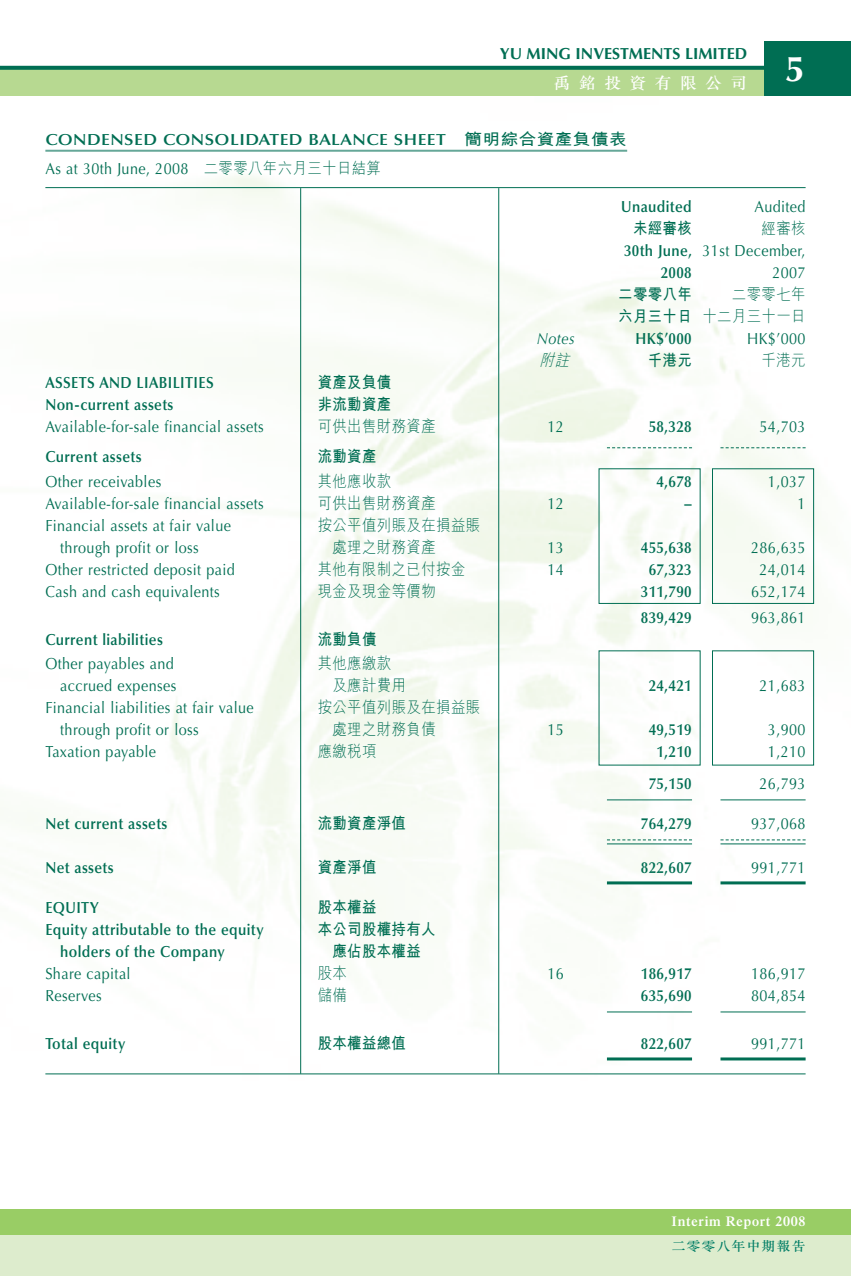
<style>
.page{position:relative;width:851px;height:1276px;background:#fff}
.page>*{position:absolute;margin:0;border:0;box-sizing:border-box;transform-origin:0 0}
.t1{font:700 36px "Optima LT Std";color:#fff}
.t2{font:16px "Optima LT Std";letter-spacing:.03em;color:#006e53;scale:.9 1}
.t3{font:600 16px/22px "Optima LT Std";letter-spacing:.025em;color:#006e53;scale:.9 1}
.t4{font:16px/22px "M Hei HK Light B5 pc H";letter-spacing:.03em;color:#006e53;text-align:right;scale:.9 1}
.t5{font:600 16px/29.6px "Optima LT Std";letter-spacing:.025em;color:#006e53;scale:1.1 1}
.t6{font:16px "M Hei HK Bold B5 pc H";letter-spacing:.025em;color:#006e53;scale:.9 1}
.t7{font:700 16px "Optima LT Std";color:#006e53}
.t8{font:16px "M Sung HK Medium B5 pc H";letter-spacing:.5em;color:#fff;scale:1.05 1}
.t9{font:italic 16px "Optima LT Std";letter-spacing:.03em;color:#006e53;scale:.9 1}
.t10{font:italic 16px "M Hei HK Light B5 pc H";color:#006e53;scale:.9 1}
.t11{font:600 14px "Times LT Std";letter-spacing:.05em;color:#fff}
.t12{font:13px "M Sung HK Medium B5 pc H";letter-spacing:.1em;color:#007d65;scale:1.05 1}
.s1{font-family:"M Hei HK Bold B5 pc H";font-weight:400}
.s2{font-weight:400}
.s3{font-family:"M Hei HK Light B5 pc H";font-weight:400}
.s4{font-family:"M Hei HK Bold B5 pc H"}
</style>
<div class="page">
<img style="left:27px;top:149px;width:790px;height:926px">
<div style="left:0;top:67px;width:850px;height:29px;background:#b7d991"></div>
<div style="left:764px;top:42px;width:86px;height:54px;background:#006e53"></div>
<div style="left:0;top:1228px;width:850px;height:48px;background:#ddeccd"></div>
<div style="left:0;top:1209px;width:850px;height:26px;background:#99cd65"></div>
<svg style="left:0;top:66px;width:764px;height:4px;background:#097356"></svg>
<hr style="left:45px;top:150px;width:582px;height:2px;background:#65a798">
<hr style="left:45px;top:187px;width:760px;height:1px;background:#006e53">
<hr style="left:498px;top:188px;width:1px;height:885px;background:#006e53">
<hr style="left:300px;top:188px;width:1px;height:885px;background:#006e53">
<svg style="left:607px;top:447px;width:85px;height:1px"></svg>
<svg style="left:720px;top:447px;width:85px;height:1px"></svg>
<div style="left:711px;top:468px;width:103px;height:136px;border:1px solid #006e53"></div>
<div style="left:711px;top:650px;width:103px;height:115px;border:1px solid #006e53"></div>
<hr style="left:607px;top:799px;width:85px;height:1px;background:#006e53">
<hr style="left:720px;top:799px;width:85px;height:1px;background:#006e53">
<svg style="left:607px;top:839px;width:85px;height:1px"></svg>
<svg style="left:720px;top:839px;width:85px;height:1px"></svg>
<hr style="left:607px;top:843px;width:85px;height:1px;background:#006e53">
<hr style="left:720px;top:843px;width:85px;height:1px;background:#006e53">
<hr style="left:607px;top:881px;width:85px;height:3px;background:#006e53">
<hr style="left:720px;top:881px;width:85px;height:3px;background:#006e53">
<hr style="left:607px;top:1011px;width:85px;height:1px;background:#006e53">
<hr style="left:720px;top:1011px;width:85px;height:1px;background:#006e53">
<hr style="left:607px;top:1057px;width:85px;height:3px;background:#006e53">
<hr style="left:720px;top:1057px;width:85px;height:3px;background:#006e53">
<hr style="left:45px;top:1073px;width:760px;height:1px;background:#006e53">
<p class="t7" style="left:500px;top:47px;width:249px">YU MING INVESTMENTS LIMITED</p>
<p class="t8" style="left:554px;top:77px;width:186px">禹銘投資有限公司</p>
<h1 class="t1" style="left:785px;top:56px;width:22px">5</h1>
<p class="t5" style="left:45px;top:128px;width:530px">CONDENSED CONSOLIDATED BALANCE SHEET <span class="s1">簡明綜合資產負債表<br></span><span class="s2">As at 30th June, 2008</span> <span class="s3">二零零八年六月三十日結算</span></p>
<p class="t3" style="left:621px;top:200px;width:80px">Unaudited</p>
<p class="t2" style="left:754px;top:201px;width:58px">Audited</p>
<p class="t6" style="left:633px;top:222px;width:67px">未經審核</p>
<p class="t4" style="left:761px;top:220px;width:50px">經審核</p>
<p class="t3" style="left:660px;top:244px;width:162px;text-indent:-37px">30th June, <span class="s2">31st December,<br></span>2008</p>
<p class="t2" style="left:772px;top:267px;width:38px">2007</p>
<p class="t4" style="left:618px;top:286px;width:210px">二零零七年<br><span class="s4">六月三十日</span> 十二月三十一日</p>
<p class="t6" style="left:618px;top:288px;width:83px">二零零八年</p>
<p class="t9" style="left:536px;top:333px;width:44px">Notes</p>
<p class="t3" style="left:635px;top:332px;width:64px">HK$’000</p>
<p class="t2" style="left:747px;top:333px;width:66px">HK$’000</p>
<p class="t10" style="left:539px;top:354px;width:39px">附註</p>
<p class="t6" style="left:647px;top:354px;width:50px">千港元</p>
<p class="t4" style="left:761px;top:352px;width:50px">千港元</p>
<p class="t3" style="left:45px;top:376px;width:188px">ASSETS AND LIABILITIES</p>
<p class="t6" style="left:317px;top:376px;width:83px">資產及負債</p>
<p class="t3" style="left:45px;top:398px;width:144px">Non-current assets</p>
<p class="t6" style="left:317px;top:398px;width:83px">非流動資產</p>
<p class="t2" style="left:45px;top:421px;width:244px">Available-for-sale financial assets</p>
<p class="t4" style="left:317px;top:418px;width:133px">可供出售財務資產</p>
<p class="t2" style="left:547px;top:421px;width:20px">12</p>
<p class="t3" style="left:648px;top:420px;width:49px">58,328</p>
<p class="t2" style="left:759px;top:421px;width:53px">54,703</p>
<p class="t3" style="left:45px;top:450px;width:108px">Current assets</p>
<p class="t6" style="left:317px;top:450px;width:67px">流動資產</p>
<p class="t2" style="left:45px;top:475px;width:130px">Other receivables</p>
<p class="t4" style="left:317px;top:472px;width:83px">其他應收款</p>
<p class="t3" style="left:656px;top:474px;width:41px">4,678</p>
<p class="t2" style="left:767px;top:475px;width:43px">1,037</p>
<p class="t2" style="left:45px;top:497px;width:244px">Available-for-sale financial assets</p>
<p class="t4" style="left:317px;top:494px;width:133px">可供出售財務資產</p>
<p class="t2" style="left:547px;top:497px;width:20px">12</p>
<p class="t3" style="left:684px;top:496px;width:9px">–</p>
<p class="t2" style="left:797px;top:497px;width:10px">1</p>
<p class="t2" style="left:45px;top:519px;width:208px">Financial assets at fair value</p>
<p class="t4" style="left:317px;top:516px;width:182px">按公平值列賬及在損益賬</p>
<p class="t2" style="left:60px;top:541px;width:155px">through profit or loss</p>
<p class="t4" style="left:332px;top:538px;width:116px">處理之財務資產</p>
<p class="t2" style="left:547px;top:541px;width:20px">13</p>
<p class="t3" style="left:640px;top:540px;width:58px">455,638</p>
<p class="t2" style="left:751px;top:541px;width:62px">286,635</p>
<p class="t2" style="left:45px;top:563px;width:212px">Other restricted deposit paid</p>
<p class="t4" style="left:317px;top:560px;width:166px">其他有限制之已付按金</p>
<p class="t2" style="left:547px;top:563px;width:20px">14</p>
<p class="t3" style="left:648px;top:562px;width:49px">67,323</p>
<p class="t2" style="left:759px;top:563px;width:53px">24,014</p>
<p class="t2" style="left:45px;top:585px;width:195px">Cash and cash equivalents</p>
<p class="t4" style="left:317px;top:582px;width:133px">現金及現金等價物</p>
<p class="t3" style="left:640px;top:584px;width:58px">311,790</p>
<p class="t2" style="left:751px;top:585px;width:62px">652,174</p>
<p class="t3" style="left:640px;top:610px;width:58px">839,429</p>
<p class="t2" style="left:751px;top:611px;width:62px">963,861</p>
<p class="t3" style="left:45px;top:632px;width:132px">Current liabilities</p>
<p class="t6" style="left:317px;top:632px;width:67px">流動負債</p>
<p class="t2" style="left:45px;top:657px;width:144px">Other payables and</p>
<p class="t4" style="left:317px;top:654px;width:83px">其他應繳款</p>
<p class="t2" style="left:60px;top:679px;width:130px">accrued expenses</p>
<p class="t4" style="left:332px;top:676px;width:83px">及應計費用</p>
<p class="t3" style="left:648px;top:678px;width:49px">24,421</p>
<p class="t2" style="left:759px;top:679px;width:53px">21,683</p>
<p class="t2" style="left:45px;top:701px;width:233px">Financial liabilities at fair value</p>
<p class="t4" style="left:317px;top:698px;width:182px">按公平值列賬及在損益賬</p>
<p class="t2" style="left:60px;top:723px;width:155px">through profit or loss</p>
<p class="t4" style="left:332px;top:720px;width:116px">處理之財務負債</p>
<p class="t2" style="left:547px;top:723px;width:20px">15</p>
<p class="t3" style="left:648px;top:722px;width:49px">49,519</p>
<p class="t2" style="left:767px;top:723px;width:43px">3,900</p>
<p class="t2" style="left:45px;top:745px;width:124px">Taxation payable</p>
<p class="t4" style="left:317px;top:742px;width:67px">應繳稅項</p>
<p class="t3" style="left:656px;top:744px;width:41px">1,210</p>
<p class="t2" style="left:767px;top:745px;width:43px">1,210</p>
<p class="t3" style="left:648px;top:776px;width:49px">75,150</p>
<p class="t2" style="left:759px;top:777px;width:53px">26,793</p>
<p class="t3" style="left:45px;top:816px;width:137px">Net current assets</p>
<p class="t6" style="left:317px;top:816px;width:100px">流動資產淨值</p>
<p class="t3" style="left:640px;top:816px;width:58px">764,279</p>
<p class="t2" style="left:751px;top:817px;width:62px">937,068</p>
<p class="t3" style="left:45px;top:860px;width:77px">Net assets</p>
<p class="t6" style="left:317px;top:860px;width:67px">資產淨值</p>
<p class="t3" style="left:640px;top:860px;width:58px">822,607</p>
<p class="t2" style="left:751px;top:861px;width:62px">991,771</p>
<p class="t3" style="left:45px;top:900px;width:61px">EQUITY</p>
<p class="t6" style="left:317px;top:900px;width:67px">股本權益</p>
<p class="t3" style="left:45px;top:922px;width:244px">Equity attributable to the equity</p>
<p class="t6" style="left:317px;top:922px;width:132px">本公司股權持有人</p>
<p class="t3" style="left:60px;top:944px;width:184px">holders of the Company</p>
<p class="t6" style="left:332px;top:944px;width:100px">應佔股本權益</p>
<p class="t2" style="left:45px;top:967px;width:96px">Share capital</p>
<p class="t4" style="left:317px;top:964px;width:34px">股本</p>
<p class="t2" style="left:547px;top:967px;width:20px">16</p>
<p class="t3" style="left:640px;top:966px;width:58px">186,917</p>
<p class="t2" style="left:751px;top:967px;width:62px">186,917</p>
<p class="t2" style="left:45px;top:989px;width:64px">Reserves</p>
<p class="t4" style="left:317px;top:986px;width:34px">儲備</p>
<p class="t3" style="left:640px;top:988px;width:58px">635,690</p>
<p class="t2" style="left:751px;top:989px;width:62px">804,854</p>
<p class="t3" style="left:45px;top:1036px;width:90px">Total equity</p>
<p class="t6" style="left:317px;top:1036px;width:100px">股本權益總值</p>
<p class="t3" style="left:640px;top:1036px;width:58px">822,607</p>
<p class="t2" style="left:751px;top:1037px;width:62px">991,771</p>
<p class="t11" style="left:671px;top:1216px;width:135px">Interim Report 2008</p>
<p class="t12" style="left:671px;top:1241px;width:129px">二零零八年中期報告</p>
</div>
